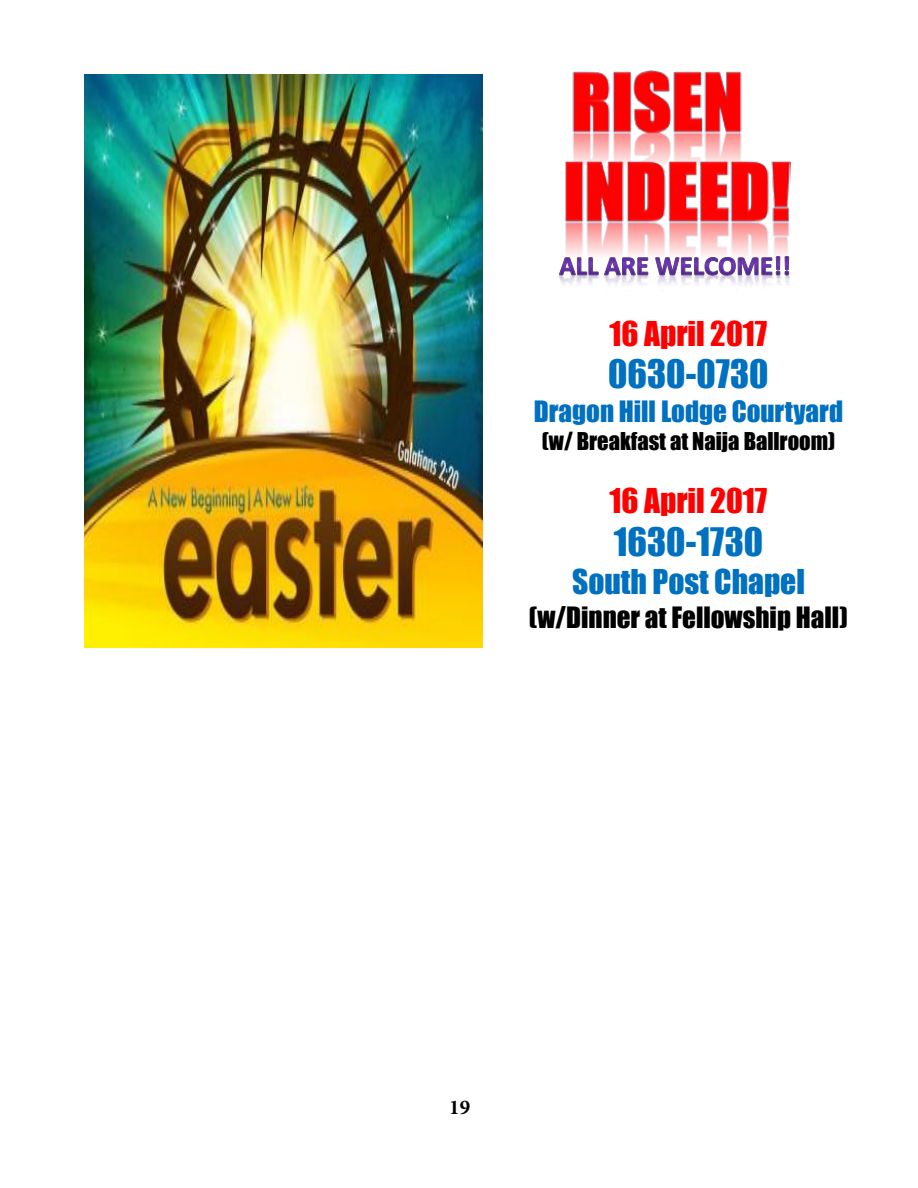
<style>
.page{position:relative;width:918px;height:1188px;background:#fff}
.page>*{position:absolute;margin:0;border:0;box-sizing:border-box;transform-origin:0 0}
.t1{font:36px "Impact";color:#0070c0}
.t2{font:31.5px "Impact";color:#f00}
.t3{font:31.5px "Impact";color:#0070c0}
.t4{font:27px "Impact";color:#000}
.t5{font:27px "Impact";color:#0070c0}
.t6{font:22.5px "Impact";color:#000}
.t7{font:700 21px "Minion Pro";color:#000}
</style>
<div class="page">
<img style="left:84px;top:74px;width:399px;height:574px">
<img style="left:565px;top:71px;width:225px;height:181px">
<svg style="left:558px;top:252px;width:232px;height:34px"></svg>
<h2 class="t2" style="left:610px;top:309px;width:159px">16 April 2017</h2>
<h1 class="t1" style="left:608px;top:346px;width:162px">0630-0730</h1>
<p class="t5" style="left:534px;top:391px;width:311px">Dragon Hill Lodge Courtyard</p>
<p class="t6" style="left:542px;top:424px;width:295px">(w/ Breakfast at Naija Ballroom)</p>
<h2 class="t2" style="left:610px;top:477px;width:159px">16 April 2017</h2>
<h1 class="t1" style="left:614px;top:514px;width:151px">1630-1730</h1>
<h2 class="t3" style="left:572px;top:558px;width:234px">South Post Chapel</h2>
<p class="t4" style="left:529px;top:596px;width:320px">(w/Dinner at Fellowship Hall)</p>
<p class="t7" style="left:449px;top:1092px;width:22px">19</p>
</div>
